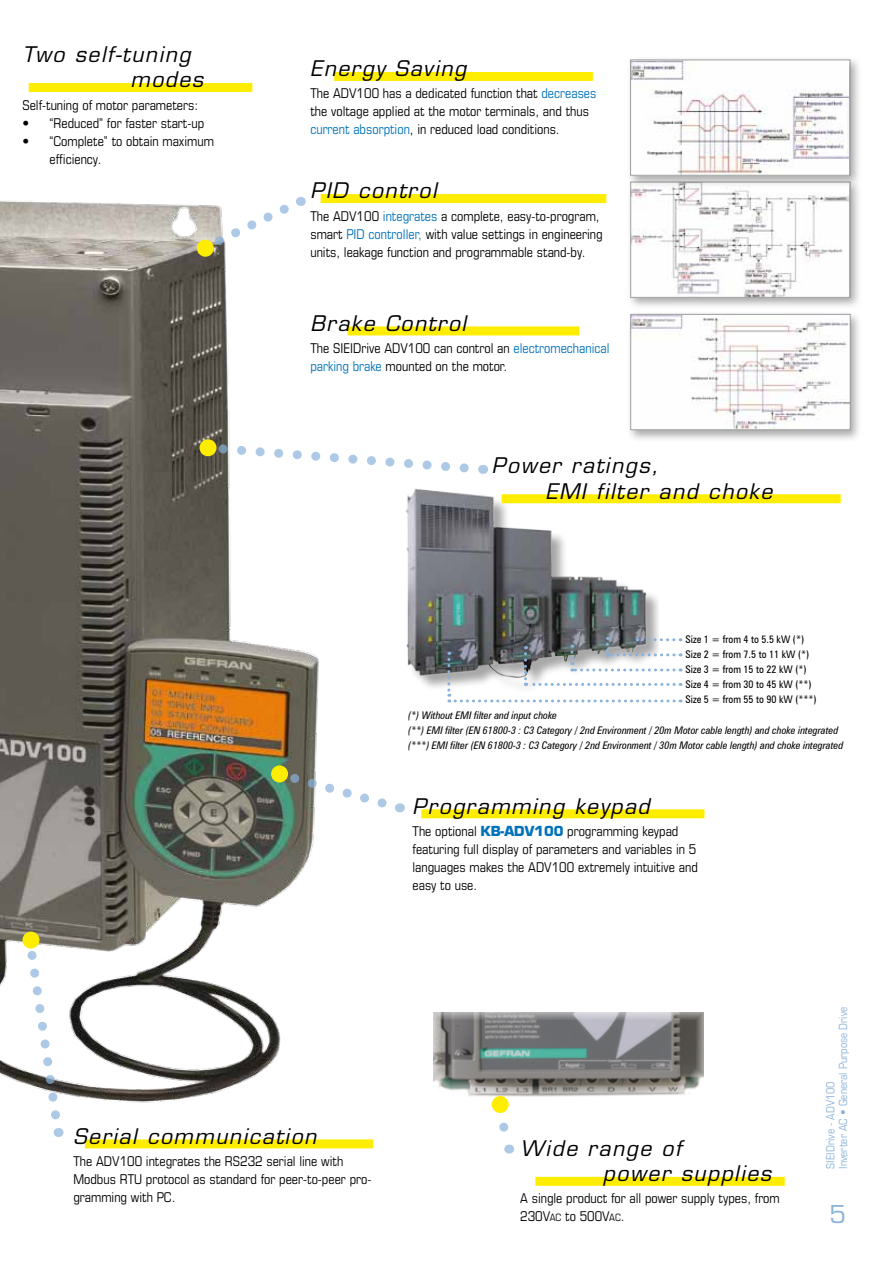
<style>
.page{position:relative;width:893px;height:1263px;background:#fff}
.page>*{position:absolute;margin:0;border:0;box-sizing:border-box;transform-origin:0 0}
.t1{font:24px "Eurostile";color:#8ab3db}
.t2{font:italic 21px/25.2px "Eurostile";letter-spacing:.075em;color:#000}
.t3{font:condensed 13.5px/18px "Eurostile";color:#000}
.t4{font:condensed 11.25px/12.8px "Eurostile";color:#8ab3db}
.t5{font:italic condensed 10.5px/15px "Zurich BT";color:#000}
.t6{font:condensed 10.5px/15px "Zurich BT";color:#000}
.s1{color:#0072ba}
.s2{font-weight:700;font-stretch:normal;color:#0072ba}
.s3{font-size:10.2px}
</style>
<div class="page">
<div style="left:626px;top:310px;width:237px;height:132px;background:#000;opacity:.35"></div>
<img style="left:632px;top:316px;width:217px;height:112px">
<div style="left:630px;top:314px;width:221px;height:116px;border:1px solid #9c9e9f"></div>
<img style="left:0;top:194px;width:429px;height:946px">
<div style="left:334px;top:72px;width:259px;height:9px;background:#ffed00"></div>
<div style="left:348px;top:326px;width:231px;height:9px;background:#ffed00"></div>
<div style="left:421px;top:809px;width:283px;height:9px;background:#ffed00"></div>
<div style="left:85px;top:1139px;width:288px;height:9px;background:#ffed00"></div>
<div style="left:321px;top:194px;width:285px;height:9px;background:#ffed00"></div>
<div style="left:535px;top:1177px;width:250px;height:9px;background:#ffed00"></div>
<svg style="left:276px;top:768px;width:117px;height:46px"></svg>
<div style="left:271px;top:765px;width:17px;height:17px;background:#ffed00;border-radius:50%"></div>
<svg style="left:24px;top:935px;width:40px;height:202px"></svg>
<div style="left:22px;top:931px;width:17px;height:17px;background:#ffed00;border-radius:50%"></div>
<svg style="left:200px;top:197px;width:101px;height:57px"></svg>
<div style="left:197px;top:240px;width:17px;height:17px;background:#ffed00;border-radius:50%"></div>
<img style="left:385px;top:478px;width:272px;height:203px">
<svg style="left:447px;top:637px;width:227px;height:65px"></svg>
<div style="left:502px;top:494px;width:339px;height:9px;background:#ffed00"></div>
<svg style="left:206px;top:442px;width:263px;height:33px"></svg>
<div style="left:199px;top:439px;width:17px;height:17px;background:#ffed00;border-radius:50%"></div>
<div style="left:626px;top:178px;width:237px;height:132px;background:#000;opacity:.35"></div>
<img style="left:632px;top:188px;width:217px;height:108px">
<div style="left:630px;top:182px;width:221px;height:116px;border:1px solid #9c9e9f"></div>
<div style="left:626px;top:56px;width:237px;height:132px;background:#000;opacity:.35"></div>
<img style="left:632px;top:62px;width:216px;height:112px">
<div style="left:630px;top:60px;width:220px;height:116px;border:1px solid #9c9e9f"></div>
<div style="left:434px;top:1012px;width:270px;height:93px;background:#fff;opacity:.98"></div>
<svg style="left:493px;top:1101px;width:22px;height:31px"></svg>
<div style="left:492px;top:1096px;width:17px;height:17px;background:#ffed00;border-radius:50%"></div>
<div style="left:29px;top:83px;width:223px;height:9px;background:#ffed00"></div>
<h2 class="t2" style="left:130px;top:42px;width:74px;text-indent:-108px">Two self-tuning modes</h2>
<p class="t3" style="left:22px;top:95px;width:177px">Self-tuning of motor parameters:</p>
<p class="t3" style="left:22px;top:113px;width:183px">• “Reduced” for faster start-up</p>
<p class="t3" style="left:49px;top:131px;width:166px;text-indent:-27px">• “Complete” to obtain maximum efficiency.</p>
<h2 class="t2" style="left:310px;top:56px;width:157px">Energy Saving</h2>
<p class="t3" style="left:310px;top:84px;width:287px">The ADV100 has a dedicated function that <span class="s1">decreases </span>the voltage applied at the motor terminals, and thus <span class="s1">current absorption</span>, in reduced load conditions.</p>
<h2 class="t2" style="left:310px;top:178px;width:128px">PID control</h2>
<p class="t3" style="left:310px;top:207px;width:294px">The ADV100 <span class="s1">integrates</span> a complete, easy-to-program, smart <span class="s1">PID controller,</span> with value settings in engineering units, leakage function and programmable stand-by.</p>
<h2 class="t2" style="left:310px;top:311px;width:157px">Brake Control</h2>
<p class="t3" style="left:310px;top:339px;width:301px">The SIEIDrive ADV100 can control an <span class="s1">electromechanical parking brake</span> mounted on the motor.</p>
<h2 class="t2" style="left:546px;top:453px;width:228px;text-indent:-54px">Power ratings,<br>EMI filter and choke</h2>
<p class="t6" style="left:685px;top:632px;width:133px">Size 1 = from 4 to 5.5 kW (*)<br>Size 2 = from 7.5 to 11 kW (*)<br>Size 3 = from 15 to 22 kW (*)<br>Size 4 = from 30 to 45 kW (**)<br>Size 5 = from 55 to 90 kW (***)</p>
<p class="t5" style="left:408px;top:707px;width:437px">(*) Without EMI filter and input choke<br>(**) EMI filter (EN 61800-3 : C3 Category / 2nd Environment / 20m Motor cable length) and choke integrated (***) EMI filter (EN 61800-3 : C3 Category / 2nd Environment / 30m Motor cable length) and choke integrated</p>
<h2 class="t2" style="left:412px;top:793px;width:239px">Programming keypad</h2>
<p class="t3" style="left:412px;top:822px;width:287px">The optional <span class="s2">KB-ADV100</span> programming keypad featuring full display of parameters and variables in 5 languages makes the ADV100 extremely intuitive and easy to use.</p>
<h2 class="t2" style="left:73px;top:1123px;width:244px">Serial communication</h2>
<p class="t3" style="left:73px;top:1152px;width:300px">The ADV100 integrates the RS232 serial line with<br>Modbus RTU protocol as standard for peer-to-peer pro&shy;gramming with PC.</p>
<h2 class="t2" style="left:603px;top:1136px;width:170px;text-indent:-83px">Wide range of<br>power supplies</h2>
<p class="t3" style="left:520px;top:1189px;width:261px">A single product for all power supply types, from<br>230V<span class="s3">AC</span> to 500V<span class="s3">AC</span>.</p>
<p class="t4" style="left:824px;top:1169px;width:164px;rotate:-90deg">SIEIDrive - ADV100<br>Inverter AC • General Purpose Drive</p>
<h1 class="t1" style="left:829px;top:1199px;width:18px">5</h1>
</div>
